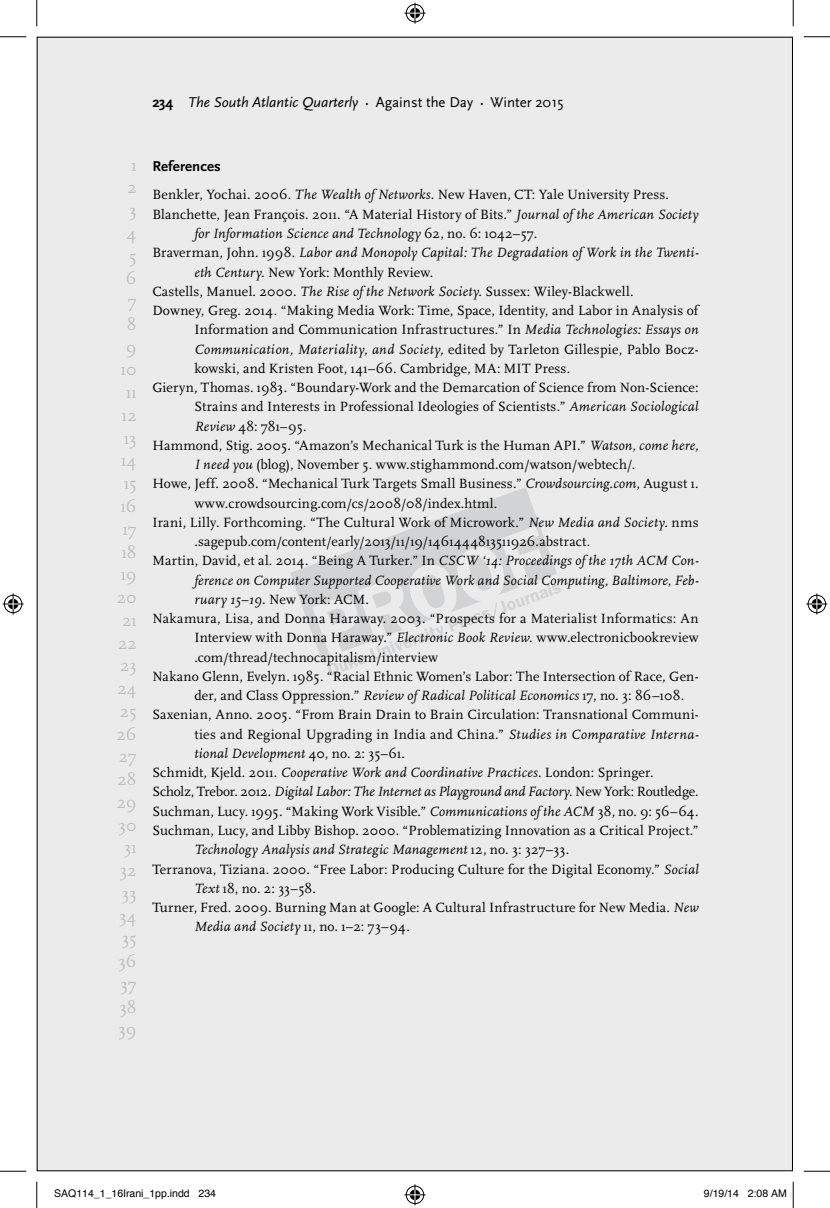
<style>
.page{position:relative;width:830px;height:1208px;background:#fff}
.page>*{position:absolute;margin:0;border:0;box-sizing:border-box;transform-origin:0 0}
.t1{font:17.5px/22.8px "Scala";color:#bcbec0;text-align:right}
.t2{font:italic 14.88px "Scala Sans OT";color:#000}
.t3{font:700 14.88px "Scala Sans OT";letter-spacing:.01em;color:#000}
.t4{font:14px "Scala";letter-spacing:.01em;color:#000}
.t5{font:italic 14px "Scala";letter-spacing:.015em;color:#000}
.t6{font:10.5px "Helvetica";color:#000}
.s1{font-weight:700;font-style:normal}
.s2{font-style:normal}
.s3{font-style:italic}
</style>
<div class="page">
<div style="left:37px;top:37px;width:756px;height:1134px;background:#ebebec"></div>
<svg style="left:290px;top:487px;width:261px;height:172px"></svg>
<svg style="left:327px;top:556px;width:234px;height:120px"></svg>
<svg style="left:0;top:36px;width:26px;height:1px"></svg>
<svg style="left:803px;top:36px;width:27px;height:1px"></svg>
<svg style="left:0;top:1170px;width:26px;height:1px"></svg>
<svg style="left:803px;top:1170px;width:27px;height:1px"></svg>
<svg style="left:36px;top:0;width:1px;height:26px"></svg>
<svg style="left:36px;top:1181px;width:1px;height:27px"></svg>
<svg style="left:792px;top:0;width:1px;height:26px"></svg>
<svg style="left:792px;top:1181px;width:1px;height:27px"></svg>
<svg style="left:404px;top:3px;width:21px;height:21px"></svg>
<svg style="left:404px;top:1184px;width:21px;height:21px"></svg>
<svg style="left:3px;top:593px;width:21px;height:21px"></svg>
<svg style="left:806px;top:593px;width:21px;height:21px"></svg>
<p class="t2" style="left:152px;top:95px;width:412px"><span class="s1">234</span> The South Atlantic Quarterly <span class="s2">Against the Day Winter 2015</span></p>
<p class="t1" style="left:117px;top:153px;width:21px">1<br>2<br>3<br>4<br>5<br>6<br>7<br>8<br>9<br>10<br>11<br>12<br>13<br>14<br>15<br>16<br>17<br>18<br>19<br>20<br>21<br>22<br>23<br>24<br>25<br>26<br>27<br>28<br>29<br>30<br>31<br>32<br>33<br>34<br>35<br>36<br>37<br>38<br>39</p>
<p class="t3" style="left:152px;top:157px;width:70px">References</p>
<p class="t4" style="left:152px;top:187px;width:518px">Benkler, Yochai. 2006. <span class="s3">The Wealth of Networks</span>. New Haven, CT: Yale University Press.</p>
<p class="t4" style="left:152px;top:206px;width:547px">Blanchette, Jean François. 2011. “A Material History of Bits.” <span class="s3">Journal of the American Society</span></p>
<p class="t5" style="left:194px;top:225px;width:344px">for Information Science and Technology <span class="s2">62, no. 6: 1042–57.</span></p>
<p class="t5" style="left:152px;top:244px;width:547px"><span class="s2">Braverman, John. 1998.</span> Labor and Monopoly Capital: The Degradation of Work in the Twenti-</p>
<p class="t4" style="left:194px;top:264px;width:240px"><span class="s3">eth Century</span>. New York: Monthly Review.</p>
<p class="t4" style="left:152px;top:283px;width:482px">Castells, Manuel. 2000. <span class="s3">The Rise of the Network Society</span>. Sussex: Wiley-Blackwell.</p>
<p class="t4" style="left:152px;top:302px;width:547px">Downey, Greg. 2014. “Making Media Work: Time, Space, Identity, and Labor in Analysis of</p>
<p class="t4" style="left:194px;top:321px;width:505px">Information and Communication Infrastructures.” In <span class="s3">Media Technologies: Essays on</span></p>
<p class="t5" style="left:194px;top:341px;width:505px">Communication, Materiality, and Society, <span class="s2">edited by Tarleton Gillespie, Pablo Bocz-</span></p>
<p class="t4" style="left:194px;top:360px;width:377px">kowski, and Kristen Foot, 141–66. Cambridge, MA: MIT Press.</p>
<p class="t4" style="left:152px;top:379px;width:547px">Gieryn, Thomas. 1983. “Boundary-Work and the Demarcation of Science from Non-Science:</p>
<p class="t4" style="left:194px;top:398px;width:505px">Strains and Interests in Professional Ideologies of Scientists.” <span class="s3">American Sociological</span></p>
<p class="t4" style="left:194px;top:418px;width:114px"><span class="s3">Review</span> 48: 781–95.</p>
<p class="t4" style="left:152px;top:437px;width:547px">Hammond, Stig. 2005. “Amazon’s Mechanical Turk is the Human API.” <span class="s3">Watson, come here,</span></p>
<p class="t4" style="left:194px;top:456px;width:442px"><span class="s3">I need you</span> (blog), November 5. www.stighammond.com/watson/webtech/.</p>
<p class="t4" style="left:152px;top:475px;width:547px">Howe, Jeff. 2008. “Mechanical Turk Targets Small Business.” <span class="s3">Crowdsourcing.com</span>, August 1.</p>
<p class="t4" style="left:194px;top:495px;width:304px">www.crowdsourcing.com/cs/2008/08/index.html.</p>
<p class="t4" style="left:152px;top:514px;width:548px">Irani, Lilly. Forthcoming. “The Cultural Work of Microwork.” <span class="s3">New Media and Society</span>. nms</p>
<p class="t4" style="left:194px;top:533px;width:397px">.sagepub.com/content/early/2013/11/19/1461444813511926.abstract.</p>
<p class="t4" style="left:152px;top:552px;width:547px">Martin, David, et al. 2014. “Being A Turker.” In <span class="s3">CSCW ‘14: Proceedings of the 17th ACM Con-</span></p>
<p class="t5" style="left:194px;top:572px;width:505px">ference on Computer Supported Cooperative Work and Social Computing, Baltimore<span class="s2">,</span> Feb-</p>
<p class="t4" style="left:194px;top:591px;width:176px"><span class="s3">ruary 15–19</span>. New York: ACM.</p>
<p class="t4" style="left:152px;top:610px;width:548px">Nakamura, Lisa, and Donna Haraway. 2003. “Prospects for a Materialist Informatics: An</p>
<p class="t4" style="left:194px;top:629px;width:505px">Interview with Donna Haraway.” <span class="s3">Electronic Book Review</span>. www.electronicbookreview</p>
<p class="t4" style="left:194px;top:649px;width:245px">.com/thread/technocapitalism/interview</p>
<p class="t4" style="left:152px;top:668px;width:547px">Nakano Glenn, Evelyn. 1985. “Racial Ethnic Women’s Labor: The Intersection of Race, Gen-</p>
<p class="t4" style="left:194px;top:687px;width:491px">der, and Class Oppression.” <span class="s3">Review of Radical Political Economics</span> 17, no. 3: 86–108.</p>
<p class="t4" style="left:152px;top:706px;width:547px">Saxenian, Anno. 2005. “From Brain Drain to Brain Circulation: Transnational Communi-</p>
<p class="t4" style="left:194px;top:726px;width:505px">ties and Regional Upgrading in India and China.” <span class="s3">Studies in Comparative Interna-</span></p>
<p class="t5" style="left:194px;top:745px;width:212px">tional Development <span class="s2">40, no. 2: 35–61.</span></p>
<p class="t5" style="left:152px;top:764px;width:503px"><span class="s2">Schmidt, Kjeld. 2011.</span> Cooperative Work and Coordinative Practices<span class="s2">. London: Springer.</span></p>
<p class="t5" style="left:152px;top:783px;width:547px"><span class="s2">Scholz, Trebor. 2012.</span> Digital Labor: The Internet as Playground and Factory<span class="s2">. New York: Routledge.</span></p>
<p class="t4" style="left:152px;top:803px;width:547px">Suchman, Lucy. 1995. “Making Work Visible.” <span class="s3">Communications of the ACM</span> 38, no. 9: 56–64.</p>
<p class="t4" style="left:152px;top:822px;width:547px">Suchman, Lucy, and Libby Bishop. 2000. “Problematizing Innovation as a Critical Project.”</p>
<p class="t5" style="left:194px;top:841px;width:376px">Technology Analysis and Strategic Management <span class="s2">12, no. 3: 327–33.</span></p>
<p class="t4" style="left:152px;top:860px;width:548px">Terranova, Tiziana. 2000. “Free Labor: Producing Culture for the Digital Economy.” <span class="s3">Social</span></p>
<p class="t4" style="left:194px;top:880px;width:123px"><span class="s3">Text</span> 18, no. 2: 33–58.</p>
<p class="t4" style="left:152px;top:899px;width:547px">Turner, Fred. 2009. Burning Man at Google: A Cultural Infrastructure for New Media. <span class="s3">New</span></p>
<p class="t4" style="left:194px;top:918px;width:217px"><span class="s3">Media and Society</span> 11, no. 1–2: 73–94.</p>
<p class="t6" style="left:54px;top:1189px;width:163px">SAQ114_1_16Irani_1pp.indd 234</p>
<p class="t6" style="left:704px;top:1189px;width:84px">9/19/14 2:08 AM</p>
</div>
